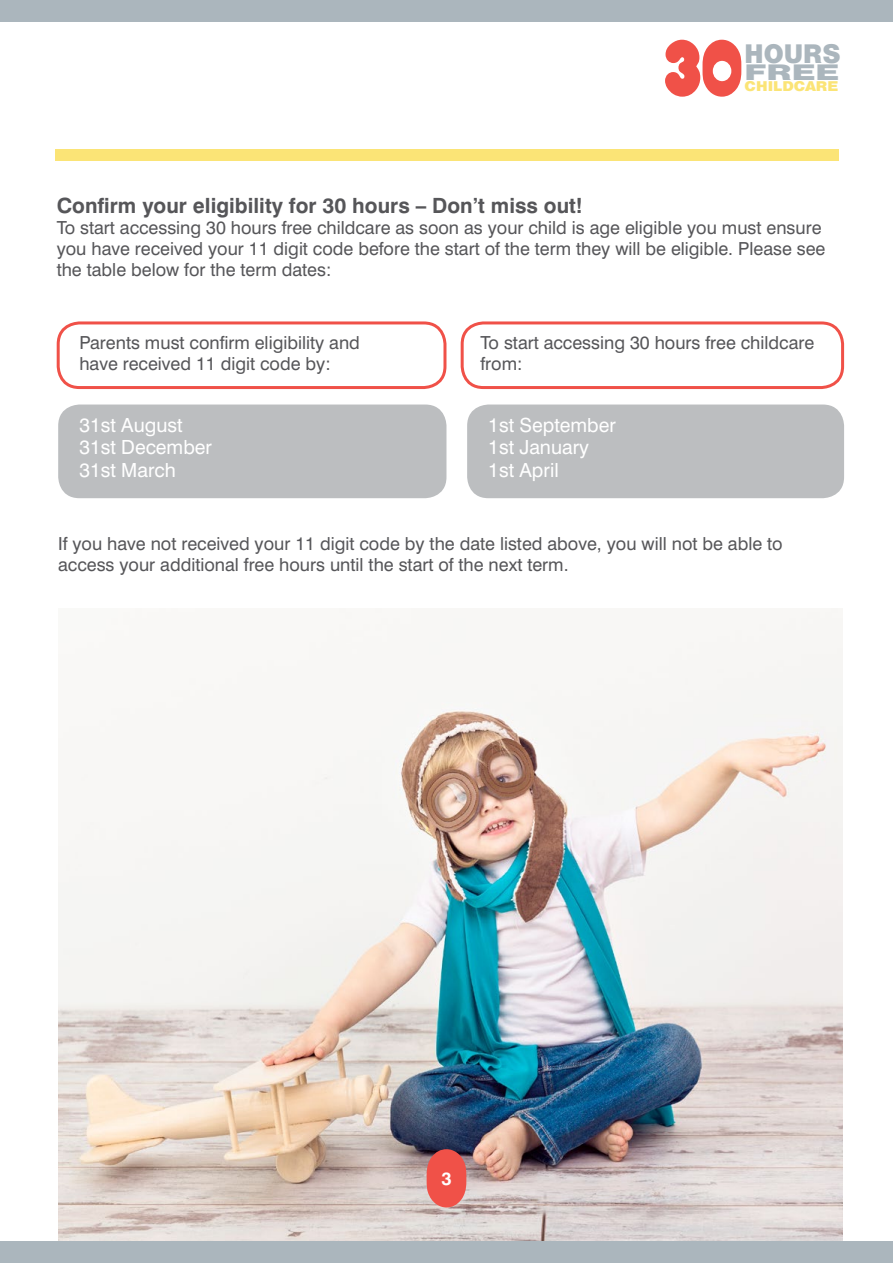
<style>
.page{position:relative;width:893px;height:1263px;background:#fff}
.page>*{position:absolute;margin:0;border:0;box-sizing:border-box;transform-origin:0 0}
.t1{font:900 81.15px "Baruta";color:#f05148;scale:.9 1}
.t2{font:23.85px "Swiss 721 BT Black No 2";color:#abb6bd}
.t3{font:700 21px "Swiss 721 BT";color:#565659}
.t4{font:19.95px "Swiss 721 BT Black No 2";color:#abb6bd;scale:1.59 1}
.t5{font:19.5px/22.5px "Swiss 721 BT";color:#fff}
.t6{font:18px/21px "Swiss 721 BT";color:#565659}
.t7{font:700 18px "Swiss 721 BT";color:#fff}
.t8{font:12.6px "Swiss 721 BT Black No 2";color:#fbe476;scale:1.15 1}
</style>
<div class="page">
<img style="left:59px;top:608px;width:784px;height:634px">
<svg style="left:427px;top:1149px;width:39px;height:58px;background:#de5751"></svg>
<div style="left:0;top:0;width:893px;height:21px;background:#abb6bd"></div>
<div style="left:55px;top:149px;width:784px;height:11px;background:#fbe476"></div>
<div style="left:0;top:1242px;width:893px;height:21px;background:#abb6bd"></div>
<div style="left:57px;top:321px;width:389px;height:68px;border:3px solid #f05148;border-radius:21px"></div>
<div style="left:58px;top:404px;width:388px;height:94px;background:#bcbec0;border-radius:21px"></div>
<div style="left:467px;top:404px;width:377px;height:94px;background:#bcbec0;border-radius:21px"></div>
<div style="left:461px;top:321px;width:383px;height:68px;border:3px solid #f05148;border-radius:21px"></div>
<h1 class="t1" style="left:662px;top:15px;width:91px">30</h1>
<h2 class="t2" style="left:745px;top:37px;width:98px">HOURS</h2>
<p class="t4" style="left:745px;top:58px;width:61px">FREE</p>
<p class="t8" style="left:745px;top:77px;width:83px">CHILDCARE</p>
<p class="t3" style="left:57px;top:193px;width:528px">Confirm your eligibility for 30 hours – Don’t miss out!</p>
<p class="t6" style="left:57px;top:217px;width:770px">To start accessing 30 hours free childcare as soon as your child is age eligible you must ensure you have received your 11 digit code before the start of the term they will be eligible. Please see the table below for the term dates:</p>
<p class="t6" style="left:79px;top:332px;width:282px">Parents must confirm eligibility and have received 11 digit code by:</p>
<p class="t6" style="left:480px;top:332px;width:335px">To start accessing 30 hours free childcare from:</p>
<p class="t5" style="left:79px;top:413px;width:134px">31st August<br>31st December<br>31st March</p>
<p class="t5" style="left:488px;top:413px;width:129px">1st September<br>1st January<br>1st April</p>
<p class="t6" style="left:58px;top:533px;width:726px">If you have not received your 11 digit code by the date listed above, you will not be able to access your additional free hours until the start of the next term.</p>
<p class="t7" style="left:441px;top:1167px;width:12px">3</p>
</div>
